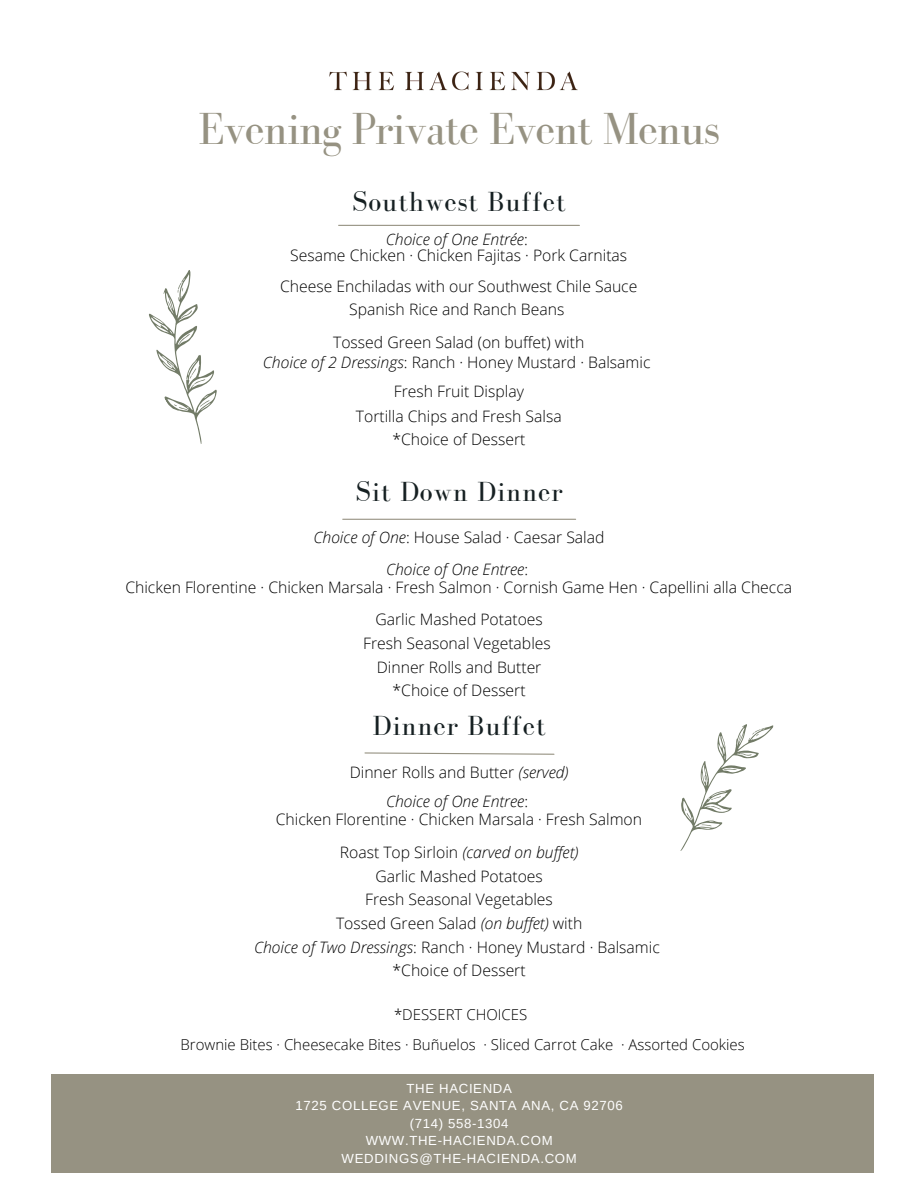
<style>
.page{position:relative;width:918px;height:1188px;background:#fff}
.page>*{position:absolute;margin:0;border:0;box-sizing:border-box;transform-origin:0 0}
.t1{font:46.35px "Bodoni FLF";letter-spacing:-.03em;color:#969282}
.t2{font:28.5px "Bodoni FLF";letter-spacing:.03em;color:#162022}
.t3{font:300 15.75px "Open Sans";color:#000}
.t4{font:italic 300 15.75px "Open Sans";color:#000}
.t5{font:300 15px "Open Sans";color:#000}
.t6{font:13.2px "Arimo";letter-spacing:.05em;color:#fff}
.s1{font-style:normal}
.s2{font-style:italic}
</style>
<div class="page">
<div style="left:52px;top:1074px;width:822px;height:99px;background:#969282"></div>
<hr style="left:339px;top:225px;width:240px;height:1px;background:#969282">
<hr style="left:343px;top:519px;width:233px;height:1px;background:#969282">
<svg style="left:364px;top:752px;width:191px;height:3px"></svg>
<img style="left:329px;top:71px;width:249px;height:20px">
<svg style="left:149px;top:270px;width:68px;height:174px"></svg>
<svg style="left:680px;top:724px;width:94px;height:127px"></svg>
<p class="t1" style="left:198px;top:103px;width:523px">Evening Private Event Menus</p>
<p class="t2" style="left:352px;top:186px;width:215px">Southwest Buffet</p>
<p class="t4" style="left:386px;top:229px;width:144px">Choice of One Entrée<span class="s1">:</span></p>
<p class="t3" style="left:290px;top:244px;width:339px">Sesame Chicken · Chicken Fajitas · Pork Carnitas</p>
<p class="t3" style="left:280px;top:275px;width:359px">Cheese Enchiladas with our Southwest Chile Sauce</p>
<p class="t3" style="left:349px;top:298px;width:217px">Spanish Rice and Ranch Beans</p>
<p class="t3" style="left:333px;top:331px;width:253px">Tossed Green Salad (on buffet) with</p>
<p class="t3" style="left:263px;top:351px;width:389px"><span class="s2">Choice of 2 Dressings</span>: Ranch · Honey Mustard · Balsamic</p>
<p class="t3" style="left:394px;top:380px;width:132px">Fresh Fruit Display</p>
<p class="t3" style="left:356px;top:405px;width:207px">Tortilla Chips and Fresh Salsa</p>
<p class="t3" style="left:392px;top:428px;width:135px">*Choice of Dessert</p>
<p class="t2" style="left:356px;top:476px;width:209px">Sit Down Dinner</p>
<p class="t3" style="left:314px;top:526px;width:292px"><span class="s2">Choice of One</span>: House Salad · Caesar Salad</p>
<p class="t4" style="left:386px;top:558px;width:144px">Choice of One Entree<span class="s1">:</span></p>
<p class="t3" style="left:125px;top:576px;width:668px">Chicken Florentine · Chicken Marsala · Fresh Salmon · Cornish Game Hen · Capellini alla Checca</p>
<p class="t3" style="left:375px;top:609px;width:169px">Garlic Mashed Potatoes</p>
<p class="t3" style="left:363px;top:632px;width:189px">Fresh Seasonal Vegetables</p>
<p class="t3" style="left:377px;top:656px;width:166px">Dinner Rolls and Butter</p>
<p class="t3" style="left:393px;top:679px;width:135px">*Choice of Dessert</p>
<p class="t2" style="left:373px;top:710px;width:175px">Dinner Buffet</p>
<p class="t3" style="left:350px;top:761px;width:220px">Dinner Rolls and Butter <span class="s2">(served)</span></p>
<p class="t4" style="left:386px;top:791px;width:144px">Choice of One Entree<span class="s1">:</span></p>
<p class="t3" style="left:276px;top:809px;width:368px">Chicken Florentine · Chicken Marsala · Fresh Salmon</p>
<p class="t4" style="left:340px;top:841px;width:240px"><span class="s1">Roast Top Sirloin</span> (carved on buffet)</p>
<p class="t3" style="left:375px;top:865px;width:169px">Garlic Mashed Potatoes</p>
<p class="t3" style="left:365px;top:889px;width:189px">Fresh Seasonal Vegetables</p>
<p class="t3" style="left:336px;top:912px;width:248px">Tossed Green Salad <span class="s2">(on buffet)</span> with</p>
<p class="t3" style="left:254px;top:936px;width:407px"><span class="s2">Choice of Two Dressings</span>: Ranch · Honey Mustard · Balsamic</p>
<p class="t3" style="left:393px;top:959px;width:135px">*Choice of Dessert</p>
<p class="t5" style="left:394px;top:1004px;width:135px">*DESSERT CHOICES</p>
<p class="t5" style="left:181px;top:1034px;width:566px">Brownie Bites · Cheesecake Bites · Buñuelos · Sliced Carrot Cake · Assorted Cookies</p>
<p class="t6" style="left:406px;top:1081px;width:107px">THE HACIENDA</p>
<p class="t6" style="left:296px;top:1098px;width:329px">1725 COLLEGE AVENUE, SANTA ANA, CA 92706</p>
<p class="t6" style="left:410px;top:1116px;width:100px">(714) 558-1304</p>
<p class="t6" style="left:366px;top:1133px;width:188px">WWW.THE-HACIENDA.COM</p>
<p class="t6" style="left:342px;top:1151px;width:237px">WEDDINGS@THE-HACIENDA.COM</p>
</div>
